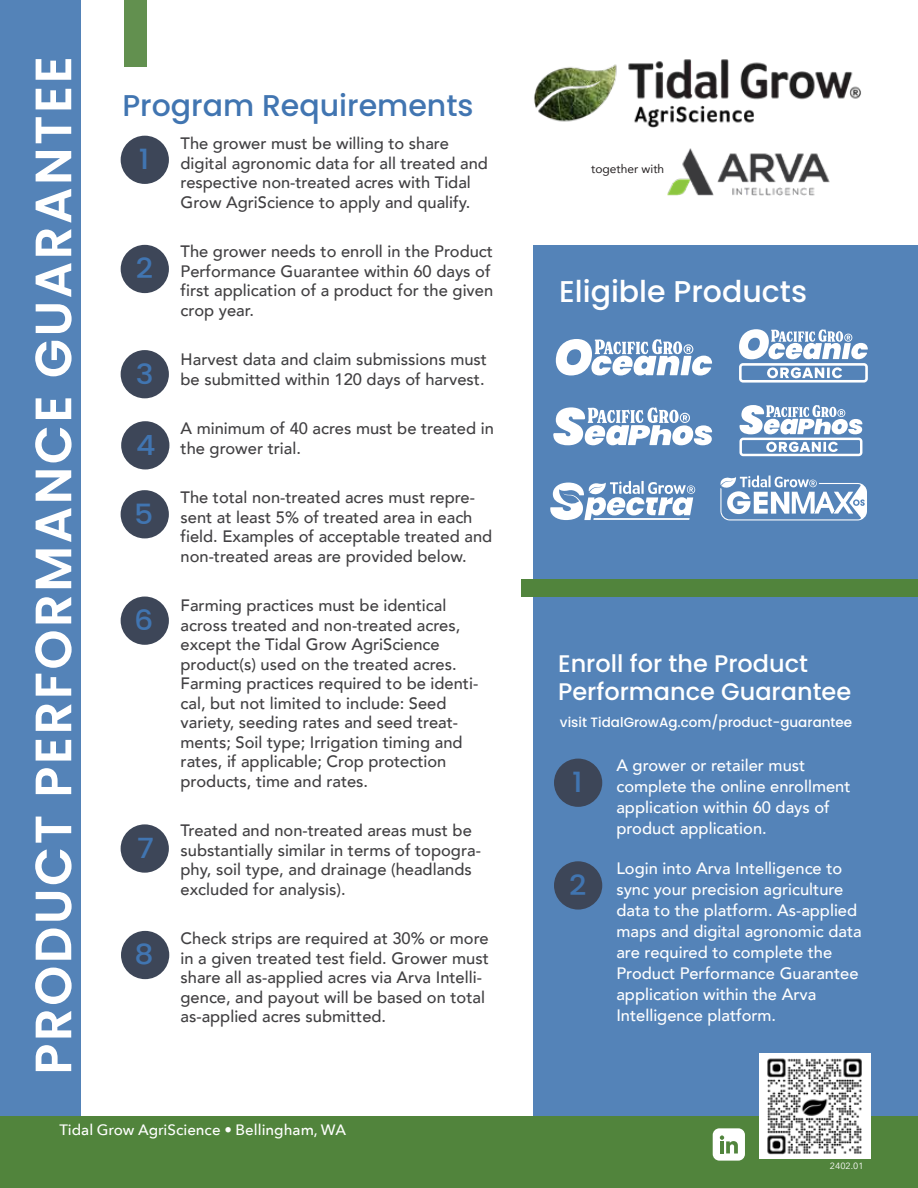
<style>
.page{position:relative;width:918px;height:1188px;background:#fff}
.page>*{position:absolute;margin:0;border:0;box-sizing:border-box;transform-origin:0 0}
.t1{font:600 51px "Poppins";letter-spacing:.05em;color:#fff}
.t2{font:500 30px "Poppins";color:#4175b1}
.t3{font:500 30px "Poppins";color:#fff}
.t4{font:500 27.9px "Poppins";color:#4175b1;scale:1.08 1}
.t5{font:500 24px/28.5px "Poppins";color:#fff}
.t6{font:500 16.5px/19.5px "Avenir";color:#414042}
.t7{font:500 16.5px/21px "Avenir";color:#fff}
.t8{font:500 15px "Avenir Next";color:#fff}
.t9{font:500 13.5px "Poppins";color:#fff}
.t10{font:12px "Avenir";color:#231f20}
.t11{font:9px "Avenir Next";color:#fff}
</style>
<div class="page">
<div style="left:0;top:0;width:81px;height:1188px;background:#5483b8"></div>
<div style="left:533px;top:245px;width:385px;height:943px;background:#5483b8"></div>
<div style="left:0;top:1116px;width:918px;height:72px;background:#51843c"></div>
<div style="left:759px;top:1053px;width:111px;height:106px;background:#fff"></div>
<div style="left:713px;top:1128px;width:32px;height:33px;background:#fff;border-radius:7px"></div>
<svg style="left:720px;top:1135px;width:18px;height:19px"></svg>
<div style="left:125px;top:0;width:22px;height:67px;background:#62904f"></div>
<div style="left:554px;top:759px;width:48px;height:48px;background:#3d4658;border-radius:50%"></div>
<div style="left:554px;top:861px;width:48px;height:49px;background:#3d4658;border-radius:50%"></div>
<div style="left:121px;top:136px;width:48px;height:48px;background:#3d4658;border-radius:50%"></div>
<div style="left:121px;top:245px;width:48px;height:48px;background:#3d4658;border-radius:50%"></div>
<div style="left:121px;top:350px;width:48px;height:48px;background:#3d4658;border-radius:50%"></div>
<div style="left:121px;top:421px;width:48px;height:48px;background:#3d4658;border-radius:50%"></div>
<div style="left:121px;top:490px;width:48px;height:48px;background:#3d4658;border-radius:50%"></div>
<div style="left:121px;top:597px;width:48px;height:48px;background:#3d4658;border-radius:50%"></div>
<div style="left:121px;top:824px;width:48px;height:49px;background:#3d4658;border-radius:50%"></div>
<div style="left:121px;top:931px;width:48px;height:48px;background:#3d4658;border-radius:50%"></div>
<svg style="left:720px;top:476px;width:147px;height:44px"></svg>
<svg style="left:556px;top:339px;width:156px;height:36px"></svg>
<svg style="left:553px;top:407px;width:159px;height:38px"></svg>
<svg style="left:739px;top:329px;width:129px;height:54px"></svg>
<svg style="left:739px;top:405px;width:123px;height:51px"></svg>
<svg style="left:550px;top:481px;width:145px;height:39px"></svg>
<img style="left:534px;top:59px;width:327px;height:69px">
<img style="left:667px;top:148px;width:163px;height:48px">
<img style="left:767px;top:1058px;width:95px;height:97px">
<div style="left:522px;top:579px;width:396px;height:18px;background:#51843c"></div>
<h1 class="t1" style="left:24px;top:1075px;width:1020px;rotate:-90deg">PRODUCT PERFORMANCE GUARANTEE</h1>
<h2 class="t2" style="left:122px;top:88px;width:353px">Program Requirements</h2>
<h3 class="t4" style="left:139px;top:143px;width:11px">1</h3>
<h3 class="t4" style="left:136px;top:252px;width:18px">2</h3>
<h3 class="t4" style="left:136px;top:358px;width:18px">3</h3>
<h3 class="t4" style="left:136px;top:429px;width:19px">4</h3>
<h3 class="t4" style="left:134px;top:498px;width:19px">5</h3>
<h3 class="t4" style="left:134px;top:604px;width:19px">6</h3>
<h3 class="t4" style="left:137px;top:832px;width:17px">7</h3>
<h3 class="t4" style="left:135px;top:938px;width:19px">8</h3>
<p class="t6" style="left:181px;top:133px;width:309px">The grower must be willing to share digital agronomic data for all treated and respective non-treated acres with Tidal Grow AgriScience to apply and qualify.</p>
<p class="t6" style="left:181px;top:241px;width:314px">The grower needs to enroll in the Product Performance Guarantee within 60 days of first application of a product for the given crop year.</p>
<p class="t6" style="left:181px;top:349px;width:308px">Harvest data and claim submissions must be submitted within 120 days of harvest.</p>
<p class="t6" style="left:181px;top:418px;width:315px">A minimum of 40 acres must be treated in the grower trial.</p>
<p class="t6" style="left:181px;top:487px;width:313px">The total non-treated acres must repre&shy;sent at least 5% of treated area in each field. Examples of acceptable treated and non-treated areas are provided below.</p>
<p class="t6" style="left:181px;top:595px;width:299px">Farming practices must be identical across treated and non-treated acres, except the Tidal Grow AgriScience product(s) used on the treated acres.<br>Farming practices required to be identi&shy;cal, but not limited to include: Seed variety, seeding rates and seed treat&shy;ments; Soil type; Irrigation timing and rates, if applicable; Crop protection products, time and rates.</p>
<p class="t6" style="left:181px;top:820px;width:302px">Treated and non-treated areas must be substantially similar in terms of topogra&shy;phy, soil type, and drainage (headlands excluded for analysis).</p>
<p class="t6" style="left:181px;top:928px;width:310px">Check strips are required at 30% or more in a given treated test field. Grower must share all as-applied acres via Arva Intelli&shy;gence, and payout will be based on total as-applied acres submitted.</p>
<p class="t8" style="left:59px;top:1117px;width:288px">Tidal Grow AgriScience • Bellingham, WA</p>
<p class="t10" style="left:591px;top:159px;width:75px">together with</p>
<h2 class="t3" style="left:559px;top:274px;width:249px">Eligible Products</h2>
<h3 class="t5" style="left:558px;top:649px;width:295px">Enroll for the Product<br>Performance Guarantee</h3>
<p class="t9" style="left:560px;top:714px;width:294px">visit TidalGrowAg.com/product-guarantee</p>
<h3 class="t4" style="left:572px;top:766px;width:11px">1</h3>
<h3 class="t4" style="left:569px;top:869px;width:18px">2</h3>
<p class="t7" style="left:616px;top:754px;width:236px">A grower or retailer must complete the online enrollment application within 60 days of product application.</p>
<p class="t7" style="left:616px;top:857px;width:247px">Login into Arva Intelligence to sync your precision agriculture data to the platform. As-applied maps and digital agronomic data are required to complete the<br>Product Performance Guarantee application within the Arva<br>Intelligence platform.</p>
<p class="t11" style="left:830px;top:1158px;width:35px">2402.01</p>
</div>
